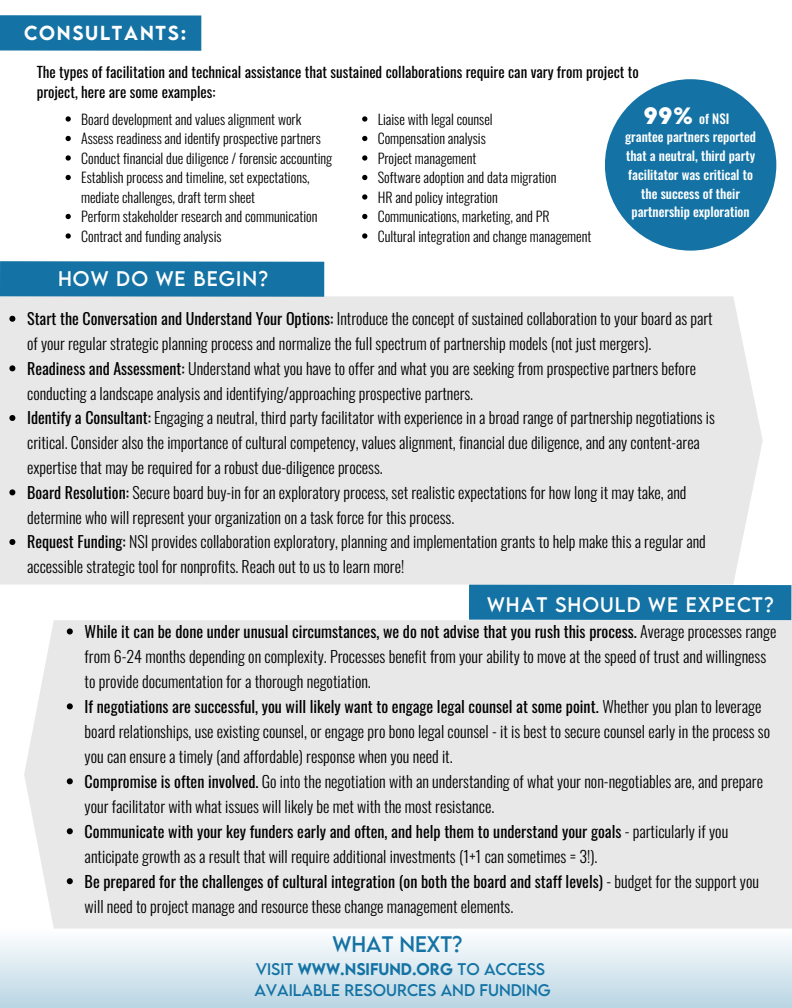
<style>
.page{position:relative;width:792px;height:1008px;background:#fff}
.page>*{position:absolute;margin:0;border:0;box-sizing:border-box;transform-origin:0 0}
.t1{font:700 21px "LEMONMILK";color:#fff}
.t2{font:20px "LEMONMILK";letter-spacing:.08em;color:#1473a4}
.t3{font:18.8px "LEMONMILK";letter-spacing:.28em;color:#fff}
.t4{font:18.7px "LEMONMILK";letter-spacing:.17em;color:#fff}
.t5{font:500 18px "LEMONMILK";color:#fff}
.t6{font:300 16.1px/25px "Oswald";color:#000}
.t7{font:300 16px/24.8px "Oswald";color:#000}
.t8{font:15px/20.2px "Oswald";color:#000}
.t9{font:15px/21px "LEMONMILK";letter-spacing:.13em;color:#1473a4}
.t10{font:300 14px/19.5px "Oswald";color:#000}
.t11{font:500 13px "Oswald";color:#fff}
.s1{font-weight:400}
.s2{font-weight:500}
</style>
<div class="page">
<div style="left:469px;top:585px;width:323px;height:35px;background:#1473a4"></div>
<div style="left:24px;top:620px;width:768px;height:309px;background:#e8e8e8"></div>
<svg style="left:67px;top:628px;width:6px;height:6px"></svg>
<svg style="left:67px;top:703px;width:6px;height:6px"></svg>
<svg style="left:67px;top:778px;width:6px;height:6px"></svg>
<svg style="left:67px;top:828px;width:6px;height:6px"></svg>
<svg style="left:67px;top:878px;width:6px;height:6px"></svg>
<div style="left:0;top:296px;width:763px;height:289px;background:#e8e8e8"></div>
<svg style="left:9px;top:365px;width:6px;height:6px"></svg>
<svg style="left:9px;top:415px;width:6px;height:6px"></svg>
<svg style="left:9px;top:489px;width:6px;height:6px"></svg>
<svg style="left:9px;top:539px;width:6px;height:6px"></svg>
<div style="left:605px;top:79px;width:171px;height:172px;background:#1473a4;border-radius:50%"></div>
<div style="left:0;top:929px;width:792px;height:79px;background:linear-gradient(to bottom,#fefefe,#b9d5e4)"></div>
<svg style="left:66px;top:116px;width:5px;height:6px"></svg>
<svg style="left:66px;top:136px;width:5px;height:5px"></svg>
<svg style="left:66px;top:155px;width:5px;height:6px"></svg>
<svg style="left:66px;top:175px;width:5px;height:5px"></svg>
<svg style="left:66px;top:214px;width:5px;height:5px"></svg>
<svg style="left:362px;top:116px;width:5px;height:6px"></svg>
<svg style="left:362px;top:136px;width:5px;height:5px"></svg>
<svg style="left:362px;top:155px;width:5px;height:6px"></svg>
<svg style="left:362px;top:175px;width:5px;height:5px"></svg>
<svg style="left:362px;top:194px;width:5px;height:6px"></svg>
<svg style="left:362px;top:214px;width:5px;height:5px"></svg>
<svg style="left:0;top:233px;width:367px;height:89px"></svg>
<div style="left:0;top:15px;width:201px;height:36px;background:#1473a4"></div>
<h4 class="t5" style="left:24px;top:21px;width:164px">CONSULTANTS:</h4>
<p class="t8" style="left:37px;top:61px;width:604px">The types of facilitation and technical assistance that sustained collaborations require can vary from project to project, here are some examples:</p>
<p class="t10" style="left:81px;top:109px;width:222px">Board development and values alignment work</p>
<p class="t10" style="left:81px;top:128px;width:241px">Assess readiness and identify prospective partners</p>
<p class="t10" style="left:81px;top:148px;width:253px">Conduct financial due diligence / forensic accounting</p>
<p class="t10" style="left:81px;top:167px;width:230px">Establish process and timeline, set expectations, mediate challenges, draft term sheet</p>
<p class="t10" style="left:81px;top:206px;width:238px">Perform stakeholder research and communication</p>
<p class="t10" style="left:81px;top:226px;width:142px">Contract and funding analysis</p>
<p class="t1" style="left:644px;top:102px;width:51px">99%</p>
<p class="t11" style="left:699px;top:108px;width:32px">of NSI</p>
<p class="t11" style="left:625px;top:127px;width:132px">grantee partners reported</p>
<p class="t11" style="left:626px;top:146px;width:131px">that a neutral, third party</p>
<p class="t11" style="left:628px;top:164px;width:126px">facilitator was critical to</p>
<p class="t11" style="left:641px;top:183px;width:100px">the success of their</p>
<p class="t11" style="left:632px;top:202px;width:120px">partnership exploration</p>
<p class="t10" style="left:378px;top:109px;width:117px">Liaise with legal counsel</p>
<p class="t10" style="left:378px;top:128px;width:110px">Compensation analysis</p>
<p class="t10" style="left:378px;top:148px;width:100px">Project management</p>
<h3 class="t10" style="left:378px;top:167px;width:180px">Software adoption and data migration</h3>
<p class="t10" style="left:378px;top:187px;width:122px">HR and policy integration</p>
<p class="t10" style="left:378px;top:206px;width:174px">Communications, marketing, and PR</p>
<p class="t10" style="left:378px;top:226px;width:215px">Cultural integration and change management</p>
<h2 class="t3" style="left:58px;top:265px;width:212px">HOW DO WE BEGIN?</h2>
<p class="t7" style="left:27px;top:306px;width:687px"><span class="s1">Start the Conversation and Understand Your Options:</span> Introduce the concept of sustained collaboration to your board as part of your regular strategic planning process and normalize the full spectrum of partnership models (not just mergers).</p>
<p class="t7" style="left:27px;top:355px;width:670px"><span class="s1">Readiness and Assessment:</span> Understand what you have to offer and what you are seeking from prospective partners before conducting a landscape analysis and identifying/approaching prospective partners.</p>
<p class="t7" style="left:27px;top:405px;width:689px"><span class="s1">Identify a Consultant:</span> Engaging a neutral, third party facilitator with experience in a broad range of partnership negotiations is critical. Consider also the importance of cultural competency, values alignment, financial due diligence, and any content-area expertise that may be required for a robust due-diligence process.</p>
<p class="t7" style="left:27px;top:479px;width:661px"><span class="s1">Board Resolution:</span> Secure board buy-in for an exploratory process, set realistic expectations for how long it may take, and determine who will represent your organization on a task force for this process.</p>
<p class="t7" style="left:27px;top:529px;width:680px"><span class="s1">Request Funding:</span> NSI provides collaboration exploratory, planning and implementation grants to help make this a regular and accessible strategic tool for nonprofits. Reach out to us to learn more!</p>
<h4 class="t4" style="left:487px;top:592px;width:288px">WHAT SHOULD WE EXPECT?</h4>
<h1 class="t6" style="left:85px;top:618px;width:693px"><span class="s1">While it can be done under unusual circumstances, we do not advise that you rush this process.</span> Average processes range from 6-24 months depending on complexity. Processes benefit from your ability to move at the speed of trust and willingness to provide documentation for a thorough negotiation.</h1>
<h5 class="t6" style="left:85px;top:693px;width:687px"><span class="s1">If negotiations are successful, you will likely want to engage legal counsel at some point.</span> Whether you plan to leverage board relationships, use existing counsel, or engage pro bono legal counsel - it is best to secure counsel early in the process so you can ensure a timely (and affordable) response when you need it.</h5>
<p class="t6" style="left:85px;top:768px;width:680px"><span class="s1">Compromise is often involved.</span> Go into the negotiation with an understanding of what your non-negotiables are, and prepare your facilitator with what issues will likely be met with the most resistance.</p>
<p class="t6" style="left:85px;top:818px;width:645px"><span class="s1">Communicate with your key funders early and often, and help them to understand your goals</span> - particularly if you anticipate growth as a result that will require additional investments (1+1 can sometimes = 3!).</p>
<p class="t6" style="left:85px;top:868px;width:676px"><span class="s1">Be prepared for the challenges of cultural integration (on both the board and staff levels)</span> - budget for the support you will need to project manage and resource these change management elements.</p>
<p class="t2" style="left:333px;top:930px;width:131px">WHAT NEXT?</p>
<p class="t9" style="left:254px;top:958px;width:294px">VISIT <span class="s2">WWW.NSIFUND.ORG</span> TO ACCESS<br>AVAILABLE RESOURCES AND FUNDING</p>
</div>
